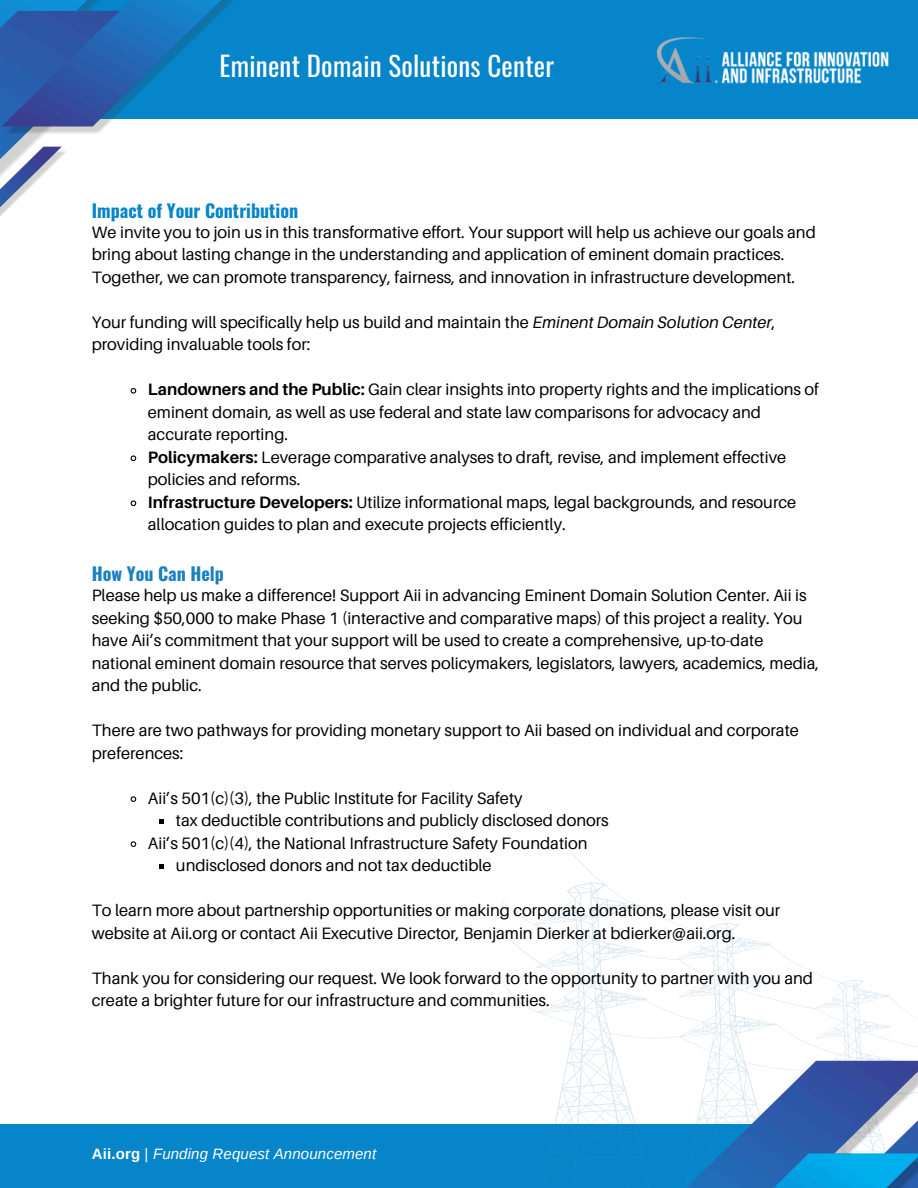
<style>
.page{position:relative;width:918px;height:1188px;background:#fff}
.page>*{position:absolute;margin:0;border:0;box-sizing:border-box;transform-origin:0 0}
.t1{font:27px "Oswald";letter-spacing:.01em;color:#fff}
.t2{font:700 18px "Oswald";color:#0685ca}
.t3{font:700 18px "Oswald";color:#1a80bf}
.t4{font:16.5px/22.5px "Aileron";color:#000}
.t5{font:italic 15px "Arimo";letter-spacing:.01em;color:#fff}
.s1{font-style:italic}
.s2{font-weight:700}
.s3{font-weight:700;font-style:normal}
.s4{font-style:normal}
</style>
<div class="page">
<div style="left:0;top:0;width:918px;height:119px;background:#0685ca"></div>
<img style="left:0;top:0;width:234px;height:217px">
<div style="left:0;top:1124px;width:768px;height:64px;background:#0685ca"></div>
<svg style="left:569px;top:851px;width:57px;height:49px"></svg>
<svg style="left:502px;top:900px;width:237px;height:31px"></svg>
<svg style="left:502px;top:931px;width:328px;height:48px"></svg>
<svg style="left:502px;top:979px;width:416px;height:57px"></svg>
<img style="left:556px;top:1036px;width:362px;height:152px">
<img style="left:658px;top:37px;width:231px;height:47px">
<svg style="left:130px;top:388px;width:7px;height:6px"></svg>
<svg style="left:130px;top:455px;width:7px;height:7px"></svg>
<svg style="left:130px;top:500px;width:7px;height:7px"></svg>
<svg style="left:130px;top:796px;width:7px;height:6px"></svg>
<svg style="left:159px;top:819px;width:5px;height:5px"></svg>
<svg style="left:130px;top:841px;width:7px;height:6px"></svg>
<svg style="left:159px;top:864px;width:5px;height:5px"></svg>
<p class="t1" style="left:220px;top:45px;width:336px">Eminent Domain Solutions Center</p>
<p class="t2" style="left:92px;top:196px;width:208px">Impact of Your Contribution</p>
<p class="t4" style="left:92px;top:220px;width:726px">We invite you to join us in this transformative effort. Your support will help us achieve our goals and bring about lasting change in the understanding and application of eminent domain practices.<br>Together, we can promote transparency, fairness, and innovation in infrastructure development.</p>
<p class="t4" style="left:92px;top:310px;width:685px">Your funding will specifically help us build and maintain the <span class="s1">Eminent Domain Solution Center</span>, providing invaluable tools for:</p>
<p class="t4" style="left:148px;top:378px;width:673px"><span class="s2">Landowners and the Public:</span> Gain clear insights into property rights and the implications of eminent domain, as well as use federal and state law comparisons for advocacy and accurate reporting.</p>
<p class="t4" style="left:148px;top:445px;width:640px"><span class="s2">Policymakers:</span> Leverage comparative analyses to draft, revise, and implement effective policies and reforms.</p>
<p class="t4" style="left:148px;top:490px;width:650px"><span class="s2">Infrastructure Developers:</span> Utilize informational maps, legal backgrounds, and resource allocation guides to plan and execute projects efficiently.</p>
<p class="t3" style="left:92px;top:559px;width:134px">How You Can Help</p>
<p class="t4" style="left:92px;top:584px;width:729px">Please help us make a difference! Support Aii in advancing Eminent Domain Solution Center. Aii is seeking $50,000 to make Phase 1 (interactive and comparative maps) of this project a reality. You have Aii’s commitment that your support will be used to create a comprehensive, up-to-date national eminent domain resource that serves policymakers, legislators, lawyers, academics, media, and the public.</p>
<p class="t4" style="left:92px;top:719px;width:709px">There are two pathways for providing monetary support to Aii based on individual and corporate preferences:</p>
<p class="t4" style="left:148px;top:786px;width:376px">Aii’s 501(c)(3), the Public Institute for Facility Safety</p>
<p class="t4" style="left:176px;top:809px;width:434px">tax deductible contributions and publicly disclosed donors</p>
<p class="t4" style="left:148px;top:831px;width:441px">Aii’s 501(c)(4), the National Infrastructure Safety Foundation</p>
<p class="t4" style="left:176px;top:854px;width:317px">undisclosed donors and not tax deductible</p>
<p class="t4" style="left:92px;top:899px;width:690px">To learn more about partnership opportunities or making corporate donations, please visit our website at Aii.org or contact Aii Executive Director, Benjamin Dierker at bdierker@aii.org.</p>
<p class="t4" style="left:92px;top:966px;width:723px">Thank you for considering our request. We look forward to the opportunity to partner with you and create a brighter future for our infrastructure and communities.</p>
<p class="t5" style="left:92px;top:1146px;width:286px"><span class="s3">Aii.org</span> <span class="s4">|</span> Funding Request Announcement</p>
</div>
